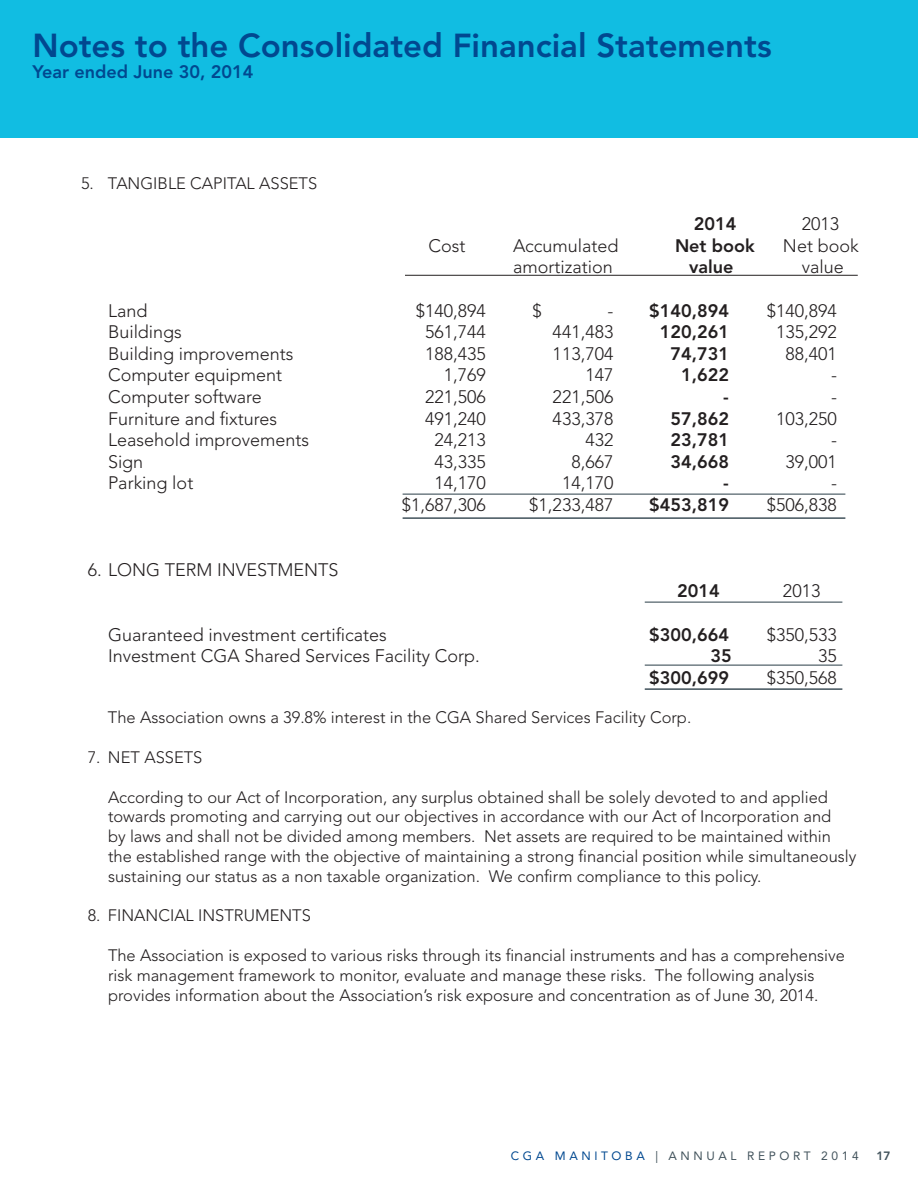
<style>
.page{position:relative;width:918px;height:1188px;background:#fff}
.page>*{position:absolute;margin:0;border:0;box-sizing:border-box;transform-origin:0 0}
.t1{font:800 33px "Avenir LT Std";color:#014890}
.t2{font:300 18px "Avenir LT Std";color:#231f20}
.t3{font:800 18px "Avenir LT Std";color:#231f20}
.t4{font:800 18px "Avenir LT Std";color:#014890}
.t5{font:300 16.5px/19.8px "Avenir LT Std";color:#231f20}
.t6{font:12px "Avenir LT Std";letter-spacing:.3em;color:#41525b}
.t7{font:800 12px "Avenir LT Std";color:#41525b}
.s1{font-weight:300}
.s2{color:#014890}
</style>
<div class="page">
<div style="left:0;top:0;width:918px;height:138px;background:#11bde2"></div>
<hr style="left:405px;top:275px;width:453px;height:1px;background:#231f20">
<hr style="left:403px;top:494px;width:442px;height:1px;background:#41525b">
<hr style="left:403px;top:517px;width:442px;height:2px;background:#41525b">
<hr style="left:645px;top:665px;width:197px;height:1px;background:#41525b">
<hr style="left:645px;top:688px;width:197px;height:2px;background:#41525b">
<hr style="left:645px;top:602px;width:197px;height:1px;background:#41525b">
<p class="t1" style="left:32px;top:26px;width:741px">Notes to the Consolidated Financial Statements</p>
<p class="t4" style="left:32px;top:61px;width:222px">Year ended June 30, 2014</p>
<p class="t5" style="left:81px;top:173px;width:238px">5. TANGIBLE CAPITAL ASSETS</p>
<p class="t3" style="left:694px;top:213px;width:44px">2014</p>
<p class="t2" style="left:802px;top:213px;width:39px">2013</p>
<p class="t2" style="left:428px;top:235px;width:39px">Cost</p>
<p class="t2" style="left:513px;top:235px;width:107px">Accumulated</p>
<p class="t3" style="left:675px;top:235px;width:81px">Net book</p>
<p class="t2" style="left:783px;top:235px;width:77px">Net book</p>
<p class="t2" style="left:513px;top:257px;width:101px">amortization</p>
<p class="t3" style="left:689px;top:257px;width:46px">value</p>
<p class="t2" style="left:802px;top:257px;width:44px">value</p>
<p class="t2" style="left:108px;top:300px;width:41px">Land</p>
<p class="t2" style="left:416px;top:300px;width:72px">$140,894</p>
<p class="t2" style="left:533px;top:300px;width:11px">$</p>
<p class="t3" style="left:608px;top:300px;width:123px"><span class="s1">-</span> $140,894</p>
<p class="t2" style="left:767px;top:300px;width:72px">$140,894</p>
<p class="t2" style="left:108px;top:321px;width:75px">Buildings</p>
<p class="t2" style="left:425px;top:321px;width:62px">561,744</p>
<p class="t2" style="left:553px;top:321px;width:62px">441,483</p>
<p class="t3" style="left:660px;top:321px;width:71px">120,261</p>
<p class="t2" style="left:776px;top:321px;width:62px">135,292</p>
<p class="t2" style="left:108px;top:343px;width:187px">Building improvements</p>
<p class="t2" style="left:425px;top:343px;width:62px">188,435</p>
<p class="t2" style="left:553px;top:343px;width:62px">113,704</p>
<p class="t3" style="left:670px;top:343px;width:60px">74,731</p>
<p class="t2" style="left:786px;top:343px;width:53px">88,401</p>
<p class="t2" style="left:108px;top:365px;width:176px">Computer equipment</p>
<p class="t2" style="left:444px;top:365px;width:44px">1,769</p>
<p class="t2" style="left:585px;top:365px;width:30px">147</p>
<p class="t3" style="left:681px;top:365px;width:49px">1,622</p>
<p class="t2" style="left:831px;top:365px;width:7px">-</p>
<p class="t2" style="left:108px;top:386px;width:155px">Computer software</p>
<p class="t2" style="left:425px;top:386px;width:62px">221,506</p>
<p class="t2" style="left:553px;top:386px;width:62px">221,506</p>
<p class="t3" style="left:723px;top:386px;width:7px">-</p>
<p class="t2" style="left:831px;top:386px;width:7px">-</p>
<p class="t2" style="left:108px;top:408px;width:171px">Furniture and fixtures</p>
<p class="t2" style="left:425px;top:408px;width:62px">491,240</p>
<p class="t2" style="left:553px;top:408px;width:62px">433,378</p>
<p class="t3" style="left:670px;top:408px;width:60px">57,862</p>
<p class="t2" style="left:776px;top:408px;width:62px">103,250</p>
<p class="t2" style="left:108px;top:429px;width:203px">Leasehold improvements</p>
<p class="t2" style="left:435px;top:429px;width:53px">24,213</p>
<p class="t2" style="left:585px;top:429px;width:30px">432</p>
<p class="t3" style="left:670px;top:429px;width:60px">23,781</p>
<p class="t2" style="left:831px;top:429px;width:7px">-</p>
<p class="t2" style="left:108px;top:451px;width:37px">Sign</p>
<p class="t2" style="left:435px;top:451px;width:53px">43,335</p>
<p class="t2" style="left:571px;top:451px;width:44px">8,667</p>
<p class="t3" style="left:670px;top:451px;width:60px">34,668</p>
<p class="t2" style="left:786px;top:451px;width:53px">39,001</p>
<p class="t2" style="left:108px;top:473px;width:87px">Parking lot</p>
<p class="t2" style="left:435px;top:473px;width:53px">14,170</p>
<p class="t2" style="left:562px;top:473px;width:53px">14,170</p>
<p class="t3" style="left:723px;top:473px;width:7px">-</p>
<p class="t2" style="left:831px;top:473px;width:7px">-</p>
<p class="t2" style="left:402px;top:494px;width:86px">$1,687,306</p>
<p class="t2" style="left:529px;top:494px;width:86px">$1,233,487</p>
<p class="t3" style="left:649px;top:494px;width:81px">$453,819</p>
<p class="t2" style="left:767px;top:494px;width:72px">$506,838</p>
<p class="t2" style="left:88px;top:559px;width:252px">6. LONG TERM INVESTMENTS</p>
<p class="t3" style="left:677px;top:581px;width:44px">2014</p>
<p class="t2" style="left:783px;top:581px;width:39px">2013</p>
<p class="t2" style="left:108px;top:624px;width:280px">Guaranteed investment certificates</p>
<p class="t3" style="left:649px;top:624px;width:81px">$300,664</p>
<p class="t2" style="left:767px;top:624px;width:72px">$350,533</p>
<p class="t2" style="left:108px;top:645px;width:373px">Investment CGA Shared Services Facility Corp.</p>
<p class="t3" style="left:710px;top:645px;width:23px">35</p>
<p class="t2" style="left:818px;top:645px;width:20px">35</p>
<p class="t3" style="left:649px;top:667px;width:81px">$300,699</p>
<p class="t2" style="left:767px;top:667px;width:72px">$350,568</p>
<p class="t5" style="left:108px;top:708px;width:585px">The Association owns a 39.8% interest in the CGA Shared Services Facility Corp.</p>
<p class="t5" style="left:88px;top:748px;width:116px">7. NET ASSETS</p>
<p class="t5" style="left:108px;top:787px;width:721px">According to our Act of Incorporation, any surplus obtained shall be solely devoted to and applied</p>
<p class="t5" style="left:108px;top:807px;width:725px">towards promoting and carrying out our objectives in accordance with our Act of Incorporation and</p>
<p class="t5" style="left:108px;top:827px;width:750px">by laws and shall not be divided among members. Net assets are required to be maintained within the established range with the objective of maintaining a strong financial position while simultaneously sustaining our status as a non taxable organization. We confirm compliance to this policy.</p>
<p class="t5" style="left:88px;top:906px;width:225px">8. FINANCIAL INSTRUMENTS</p>
<p class="t5" style="left:108px;top:946px;width:739px">The Association is exposed to various risks through its financial instruments and has a comprehensive</p>
<p class="t5" style="left:108px;top:965px;width:708px">risk management framework to monitor, evaluate and manage these risks. The following analysis</p>
<p class="t5" style="left:108px;top:985px;width:712px">provides information about the Association’s risk exposure and concentration as of June 30, 2014.</p>
<p class="t6" style="left:511px;top:1149px;width:349px"><span class="s2">CGA MANITOBA</span> | ANNUAL REPORT 2014</p>
<p class="t7" style="left:876px;top:1149px;width:16px">17</p>
</div>
